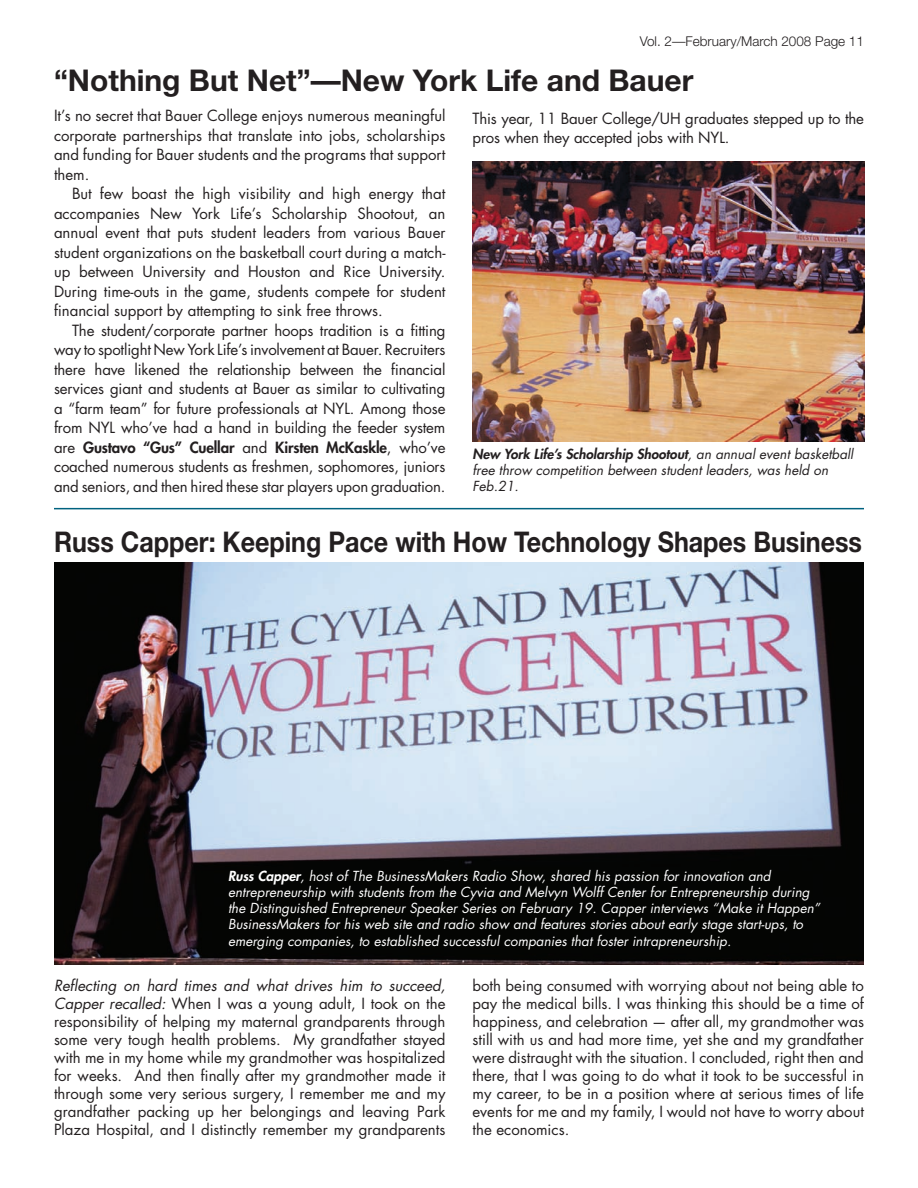
<style>
.page{position:relative;width:918px;height:1188px;background:#fff}
.page>*{position:absolute;margin:0;border:0;box-sizing:border-box;transform-origin:0 0}
.t1{font:700 30px "Helvetica Neue";color:#231f20}
.t2{font:700 28.5px "Helvetica Neue";color:#231f20;scale:.88 1}
.t3{font:15px/19.5px "Futura";color:#231f20;text-align:justify}
.t4{font:italic 13.5px/16.2px "Futura";color:#fff}
.t5{font:italic 13.5px/16.2px "Futura";color:#231f20}
.t6{font:300 13.5px "Helvetica Neue";color:#231f20}
.s1{font-weight:800}
.s2{font-style:italic}
</style>
<div class="page">
<img style="left:54px;top:563px;width:810px;height:402px">
<img style="left:472px;top:162px;width:392px;height:279px">
<hr style="left:54px;top:508px;width:810px;height:1px;background:#00627f">
<p class="t6" style="left:640px;top:33px;width:226px">Vol. 2—February/March 2008 Page 11</p>
<h1 class="t1" style="left:54px;top:62px;width:641px">“Nothing But Net”—New York Life and Bauer</h1>
<p class="t3" style="left:54px;top:106px;width:393px">It’s no secret that Bauer College enjoys numerous meaningful corporate partnerships that translate into jobs, scholarships and funding for Bauer students and the programs that support them.</p>
<p class="t3" style="left:54px;top:184px;width:393px;text-indent:18px">But few boast the high visibility and high energy that accompanies New York Life’s Scholarship Shootout, an annual event that puts student leaders from various Bauer student organizations on the basketball court during a match&shy;up between University and Houston and Rice University.<br>During time-outs in the game, students compete for student financial support by attempting to sink free throws.</p>
<p class="t3" style="left:54px;top:321px;width:393px;text-indent:18px">The student/corporate partner hoops tradition is a fitting way to spotlight New York Life’s involvement at Bauer. Recruiters there have likened the relationship between the financial services giant and students at Bauer as similar to cultivating a “farm team” for future professionals at NYL. Among those from NYL who’ve had a hand in building the feeder system are <span class="s1">Gustavo “Gus” Cuellar</span> and <span class="s1">Kirsten McKaskle</span>, who’ve coached numerous students as freshmen, sophomores, juniors and seniors, and then hired these star players upon graduation.</p>
<p class="t3" style="left:472px;top:109px;width:393px">This year, 11 Bauer College/UH graduates stepped up to the pros when they accepted jobs with NYL.</p>
<p class="t5" style="left:472px;top:446px;width:382px"><span class="s1">New York Life’s Scholarship Shootout</span>, an annual event basketball free throw competition between student leaders, was held on<br>Feb.21.</p>
<h2 class="t2" style="left:54px;top:524px;width:920px">Russ Capper: Keeping Pace with How Technology Shapes Business</h2>
<p class="t4" style="left:228px;top:868px;width:594px"><span class="s1">Russ Capper</span>, host of The BusinessMakers Radio Show, shared his passion for innovation and entrepreneurship with students from the Cyvia and Melvyn Wolff Center for Entrepreneurship during the Distinguished Entrepreneur Speaker Series on February 19. Capper interviews “Make it Happen” BusinessMakers for his web site and radio show and features stories about early stage start-ups, to emerging companies, to established successful companies that foster intrapreneurship.</p>
<p class="t3" style="left:54px;top:977px;width:393px;line-height:18px"><span class="s2">Reflecting on hard times and what drives him to succeed, Capper recalled:</span> When I was a young adult, I took on the responsibility of helping my maternal grandparents through some very tough health problems. My grandfather stayed with me in my home while my grandmother was hospitalized for weeks. And then finally after my grandmother made it through some very serious surgery, I remember me and my grandfather packing up her belongings and leaving Park Plaza Hospital, and I distinctly remember my grandparents</p>
<p class="t3" style="left:472px;top:977px;width:393px;line-height:18px">both being consumed with worrying about not being able to pay the medical bills. I was thinking this should be a time of happiness, and celebration — after all, my grandmother was still with us and had more time, yet she and my grandfather were distraught with the situation. I concluded, right then and there, that I was going to do what it took to be successful in my career, to be in a position where at serious times of life events for me and my family, I would not have to worry about the economics.</p>
</div>
